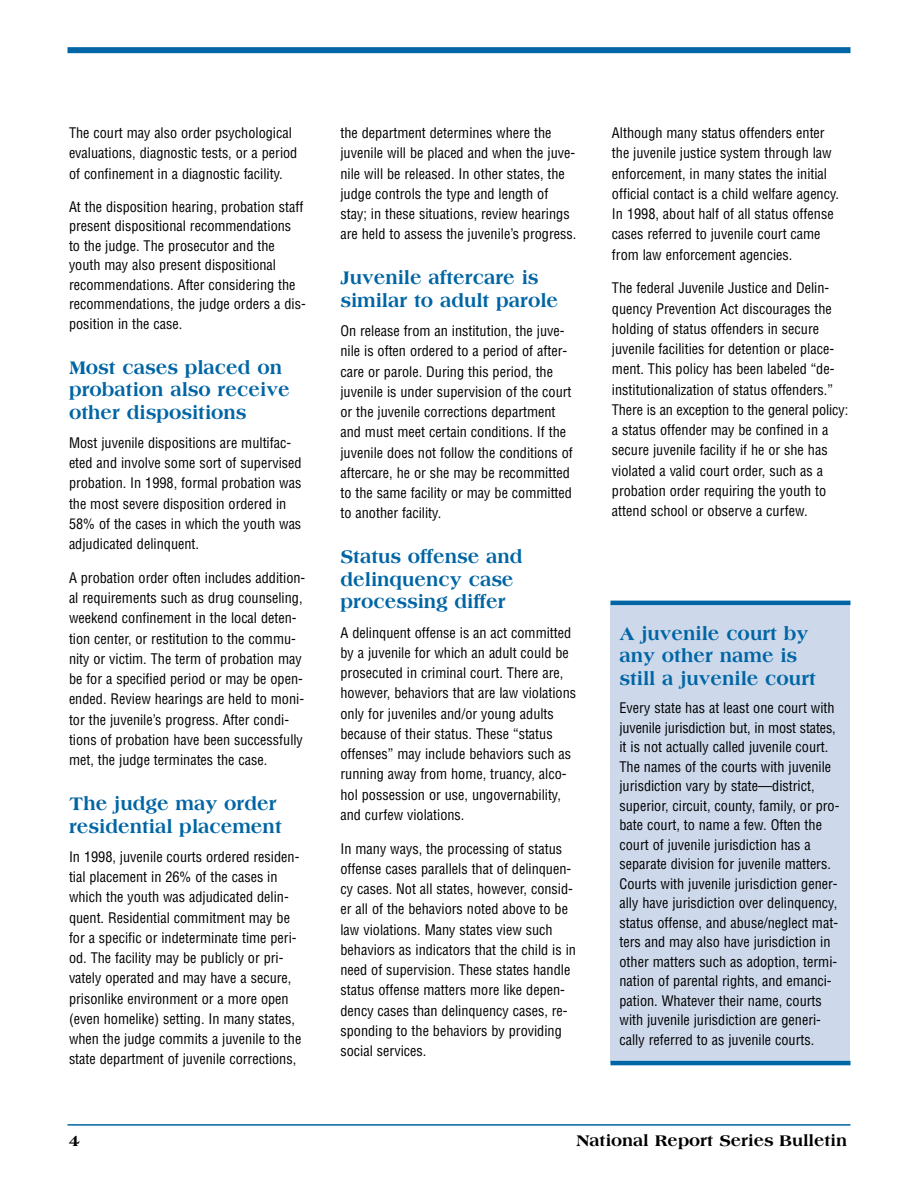
<style>
.page{position:relative;width:918px;height:1188px;background:#fff}
.page>*{position:absolute;margin:0;border:0;box-sizing:border-box;transform-origin:0 0}
.t1{font:800 19.5px/22.5px "Americana";color:#0065a4;scale:.95 1}
.t2{font:800 16.5px "Americana";color:#000}
.t3{font:condensed 14.25px/20.2px "Helvetica";color:#000}
</style>
<div class="page">
<hr style="left:68px;top:1124px;width:782px;height:2px;background:#0065a4">
<div style="left:68px;top:47px;width:782px;height:6px;background:#0065a4"></div>
<div style="left:610px;top:604px;width:240px;height:459px;background:#cdd9eb"></div>
<hr style="left:610px;top:601px;width:240px;height:4px;background:#0065a4">
<hr style="left:610px;top:1061px;width:240px;height:4px;background:#0065a4">
<p class="t3" style="left:69px;top:123px;width:230px">The court may also order psychological evaluations, diagnostic tests, or a period of confinement in a diagnostic facility.</p>
<p class="t3" style="left:69px;top:197px;width:238px;line-height:19.5px">At the disposition hearing, probation staff present dispositional recommendations to the judge. The prosecutor and the youth may also present dispositional recommendations. After considering the recommendations, the judge orders a dis&shy;position in the case.</p>
<h1 class="t1" style="left:69px;top:356px;width:234px">Most cases placed on probation also receive other dispositions</h1>
<p class="t3" style="left:69px;top:433px;width:234px">Most juvenile dispositions are multifac&shy;eted and involve some sort of supervised probation. In 1998, formal probation was the most severe disposition ordered in 58% of the cases in which the youth was adjudicated delinquent.</p>
<p class="t3" style="left:69px;top:568px;width:238px">A probation order often includes addition&shy;al requirements such as drug counseling, weekend confinement in the local deten&shy;tion center, or restitution to the commu&shy;nity or victim. The term of probation may be for a specified period or may be open&shy;ended. Review hearings are held to moni&shy;tor the juvenile’s progress. After condi&shy;tions of probation have been successfully met, the judge terminates the case.</p>
<h1 class="t1" style="left:69px;top:792px;width:226px">The judge may order residential placement</h1>
<p class="t3" style="left:69px;top:847px;width:234px">In 1998, juvenile courts ordered residen&shy;tial placement in 26% of the cases in which the youth was adjudicated delin&shy;quent. Residential commitment may be for a specific or indeterminate time peri&shy;od. The facility may be publicly or pri&shy;vately operated and may have a secure, prisonlike environment or a more open (even homelike) setting. In many states, when the judge commits a juvenile to the state department of juvenile corrections,</p>
<p class="t3" style="left:340px;top:123px;width:237px">the department determines where the juvenile will be placed and when the juve&shy;nile will be released. In other states, the judge controls the type and length of stay; in these situations, review hearings are held to assess the juvenile’s progress.</p>
<h1 class="t1" style="left:340px;top:267px;width:231px">Juvenile aftercare is similar to adult parole</h1>
<p class="t3" style="left:340px;top:321px;width:234px">On release from an institution, the juve&shy;nile is often ordered to a period of after&shy;care or parole. During this period, the juvenile is under supervision of the court or the juvenile corrections department and must meet certain conditions. If the juvenile does not follow the conditions of aftercare, he or she may be recommitted to the same facility or may be committed to another facility.</p>
<h1 class="t1" style="left:340px;top:546px;width:193px">Status offense and delinquency case processing differ</h1>
<p class="t3" style="left:340px;top:622px;width:237px">A delinquent offense is an act committed by a juvenile for which an adult could be prosecuted in criminal court. There are, however, behaviors that are law violations only for juveniles and/or young adults because of their status. These “status offenses” may include behaviors such as running away from home, truancy, alco&shy;hol possession or use, ungovernability, and curfew violations.</p>
<p class="t3" style="left:340px;top:838px;width:237px">In many ways, the processing of status offense cases parallels that of delinquen&shy;cy cases. Not all states, however, consid&shy;er all of the behaviors noted above to be law violations. Many states view such behaviors as indicators that the child is in need of supervision. These states handle status offense matters more like depen&shy;dency cases than delinquency cases, re&shy;sponding to the behaviors by providing social services.</p>
<p class="t3" style="left:612px;top:123px;width:229px">Although many status offenders enter the juvenile justice system through law enforcement, in many states the initial official contact is a child welfare agency.<br>In 1998, about half of all status offense cases referred to juvenile court came from law enforcement agencies.</p>
<p class="t3" style="left:612px;top:278px;width:238px">The federal Juvenile Justice and Delin&shy;quency Prevention Act discourages the holding of status offenders in secure juvenile facilities for detention or place&shy;ment. This policy has been labeled “de&shy;institutionalization of status offenders.” There is an exception to the general policy: a status offender may be confined in a secure juvenile facility if he or she has violated a valid court order, such as a probation order requiring the youth to attend school or observe a curfew.</p>
<h1 class="t1" style="left:620px;top:622px;width:208px">A juvenile court by any other name is still a juvenile court</h1>
<p class="t3" style="left:620px;top:698px;width:222px;line-height:19.5px">Every state has at least one court with juvenile jurisdiction but, in most states, it is not actually called juvenile court.<br>The names of the courts with juvenile jurisdiction vary by state—district, superior, circuit, county, family, or pro&shy;bate court, to name a few. Often the court of juvenile jurisdiction has a separate division for juvenile matters.<br>Courts with juvenile jurisdiction gener&shy;ally have jurisdiction over delinquency, status offense, and abuse/neglect mat&shy;ters and may also have jurisdiction in other matters such as adoption, termi&shy;nation of parental rights, and emanci&shy;pation. Whatever their name, courts with juvenile jurisdiction are generi&shy;cally referred to as juvenile courts.</p>
<p class="t2" style="left:69px;top:1131px;width:13px">4</p>
<p class="t2" style="left:576px;top:1131px;width:272px">National Report Series Bulletin</p>
</div>
